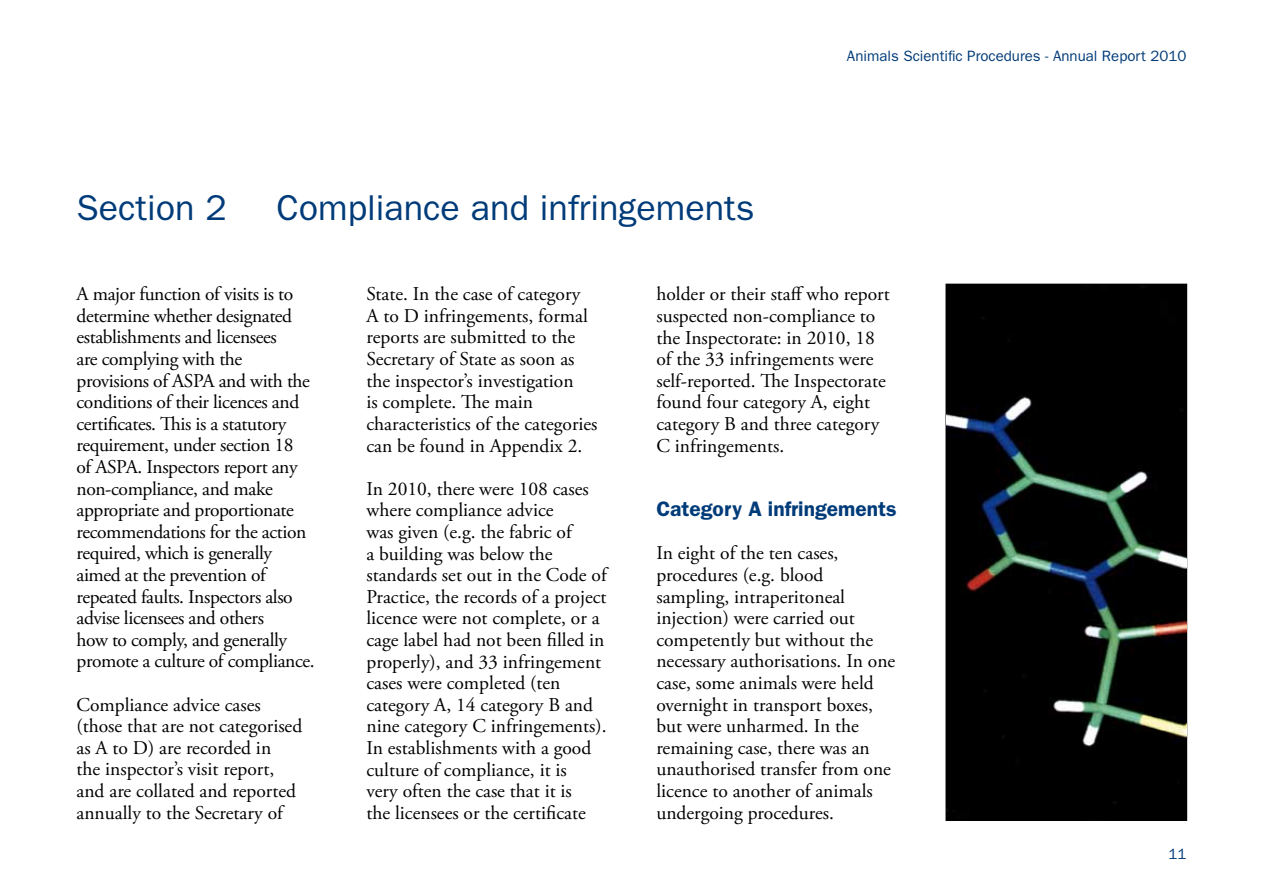
<style>
.page{position:relative;width:1263px;height:893px;background:#fff}
.page>*{position:absolute;margin:0;border:0;box-sizing:border-box;transform-origin:0 0}
.Chapter_head{font:36px "ITC Franklin Gothic Std";color:#003b79}
.Section_head{font:600 21px "ITC Franklin Gothic Std";color:#003b79}
.Text{font:19.5px/21.6px "Adobe Garamond Pro";color:#000}
.Text-2{font:19.5px/21.6px "Adobe Garamond Pro";letter-spacing:-.02em;color:#000}
.t1{font:15px "ITC Franklin Gothic Std";color:#003b79}
</style>
<div class="page">
<img style="left:946px;top:284px;width:240px;height:536px">
<p class="Chapter_head" style="left:77px;top:187px;width:152px">Section 2</p>
<p class="Chapter_head" style="left:276px;top:187px;width:480px">Compliance and infringements</p>
<p class="t1" style="left:847px;top:48px;width:341px">Animals Scientific Procedures - Annual Report 2010</p>
<p class="Text-2" style="left:77px;top:284px;width:240px">A major function of visits is to determine whether designated establishments and licensees<br>are complying with the provisions of ASPA and with the conditions of their licences and certificates. This is a statutory requirement, under section 18<br>of ASPA. Inspectors report any non-compliance, and make appropriate and proportionate recommendations for the action required, which is generally aimed at the prevention of repeated faults. Inspectors also advise licensees and others<br>how to comply, and generally promote a culture of compliance.</p>
<p class="Text" style="left:77px;top:694px;width:227px">Compliance advice cases (those that are not categorised as A to D) are recorded in<br>the inspector’s visit report, and are collated and reported annually to the Secretary of</p>
<p class="Text" style="left:366px;top:284px;width:233px">State. In the case of category<br>A to D infringements, formal reports are submitted to the<br>Secretary of State as soon as the inspector’s investigation<br>is complete. The main characteristics of the categories can be found in Appendix 2.</p>
<p class="Text" style="left:366px;top:478px;width:242px">In 2010, there were 108 cases where compliance advice<br>was given (e.g. the fabric of<br>a building was below the standards set out in the Code of<br>Practice, the records of a project licence were not complete, or a cage label had not been filled in properly), and 33 infringement cases were completed (ten category A, 14 category B and nine category C infringements).<br>In establishments with a good culture of compliance, it is<br>very often the case that it is<br>the licensees or the certificate</p>
<p class="Text" style="left:656px;top:284px;width:235px">holder or their staff who report suspected non-compliance to the Inspectorate: in 2010, 18 of the 33 infringements were self-reported. The Inspectorate found four category A, eight category B and three category<br>C infringements.</p>
<p class="Section_head" style="left:656px;top:496px;width:242px">Category A infringements</p>
<p class="Text" style="left:656px;top:543px;width:240px">In eight of the ten cases, procedures (e.g. blood sampling, intraperitoneal injection) were carried out competently but without the necessary authorisations. In one case, some animals were held overnight in transport boxes, but were unharmed. In the remaining case, there was an unauthorised transfer from one licence to another of animals undergoing procedures.</p>
<p class="t1" style="left:1168px;top:845px;width:19px">11</p>
</div>
